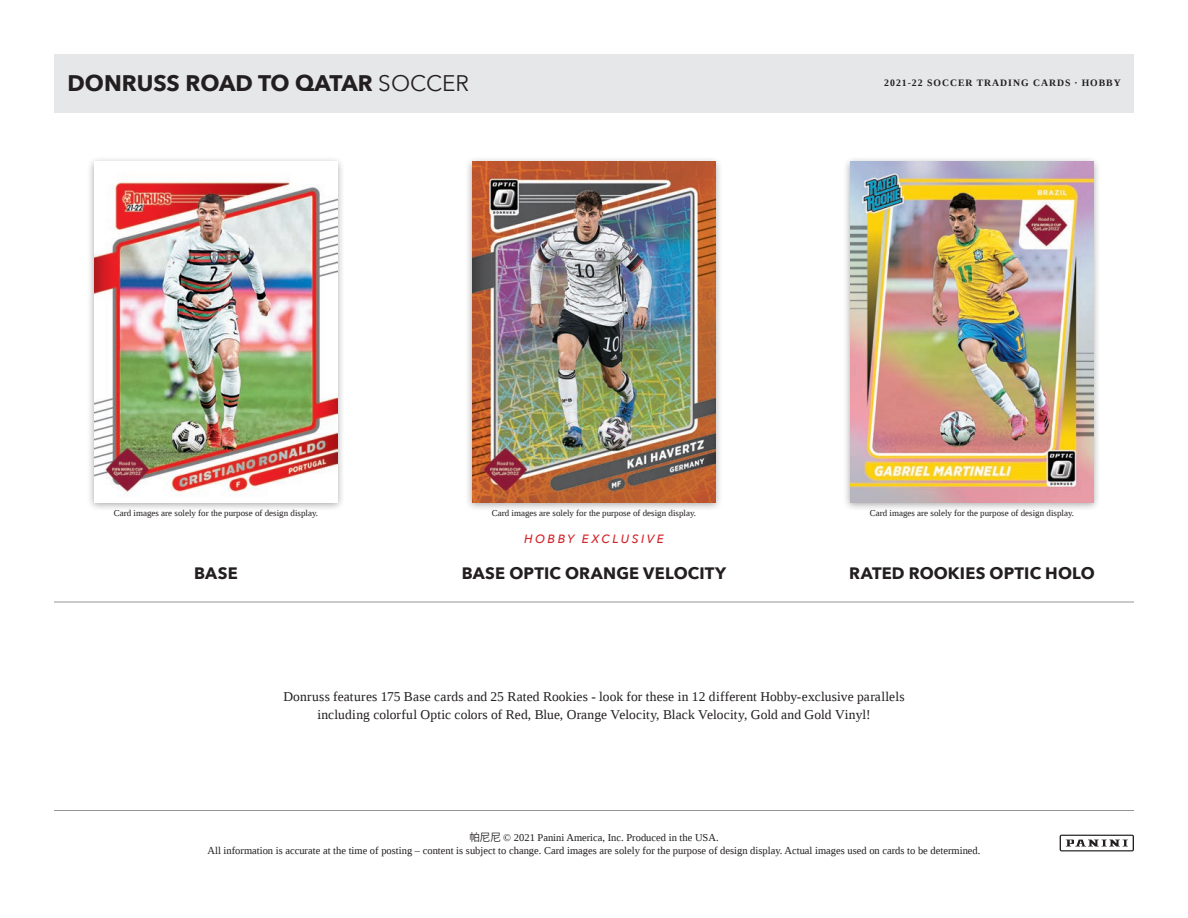
<style>
.page{position:relative;width:1188px;height:918px;background:#fff}
.page>*{position:absolute;margin:0;border:0;box-sizing:border-box;transform-origin:0 0}
.t1{font:700 22.5px "Avenir Next";color:#231f20}
.t2{font:700 16.5px "Avenir Next";letter-spacing:.005em;color:#231f20}
.t3{font:13.5px/18px "Liberation Serif";letter-spacing:.01em;color:#231f20;text-align:center}
.t4{font:italic 500 12px "Avenir Next";letter-spacing:.205em;color:#d1232a}
.t5{font:10.5px/12.6px "Liberation Serif";color:#231f20;text-align:center}
.t6{font:700 9.75px "Liberation Serif";letter-spacing:.1em;color:#231f20}
.t7{font:9px "Liberation Serif";color:#231f20}
.s1{font-weight:400}
.s2{font-family:"Koz Go Pr 6 N"}
</style>
<div class="page">
<hr style="left:54px;top:602px;width:1080px;height:1px;background:#939598">
<div style="left:87px;top:157px;width:258px;height:355px;background:#231f20;opacity:.4"></div>
<img style="left:94px;top:162px;width:243px;height:340px">
<div style="left:465px;top:157px;width:258px;height:355px;background:#231f20;opacity:.4"></div>
<img style="left:472px;top:162px;width:244px;height:340px">
<div style="left:843px;top:157px;width:258px;height:355px;background:#231f20;opacity:.4"></div>
<img style="left:850px;top:162px;width:244px;height:340px">
<hr style="left:54px;top:810px;width:1080px;height:1px;background:#939598">
<svg style="left:1060px;top:835px;width:74px;height:16px"></svg>
<div style="left:54px;top:54px;width:1080px;height:58px;background:#e6e7e9"></div>
<p class="t1" style="left:68px;top:64px;width:403px">DONRUSS ROAD TO QATAR <span class="s1">SOCCER</span></p>
<p class="t6" style="left:884px;top:77px;width:238px">2021-22 SOCCER TRADING CARDS · HOBBY</p>
<p class="t7" style="left:114px;top:507px;width:206px">Card images are solely for the purpose of design display.</p>
<p class="t7" style="left:492px;top:507px;width:206px">Card images are solely for the purpose of design display.</p>
<p class="t7" style="left:870px;top:507px;width:206px">Card images are solely for the purpose of design display.</p>
<p class="t4" style="left:524px;top:528px;width:141px">HOBBY EXCLUSIVE</p>
<p class="t2" style="left:194px;top:559px;width:45px">BASE</p>
<p class="t2" style="left:462px;top:559px;width:266px">BASE OPTIC ORANGE VELOCITY</p>
<p class="t2" style="left:849px;top:559px;width:247px">RATED ROOKIES OPTIC HOLO</p>
<p class="t3" style="left:283px;top:688px;width:623px">Donruss features 175 Base cards and 25 Rated Rookies - look for these in 12 different Hobby-exclusive parallels including colorful Optic colors of Red, Blue, Orange Velocity, Black Velocity, Gold and Gold Vinyl!</p>
<p class="t5" style="left:208px;top:831px;width:774px"><span class="s2">帕尼尼</span> © 2021 Panini America, Inc. Produced in the USA.<br>All information is accurate at the time of posting – content is subject to change. Card images are solely for the purpose of design display. Actual images used on cards to be determined.</p>
</div>
